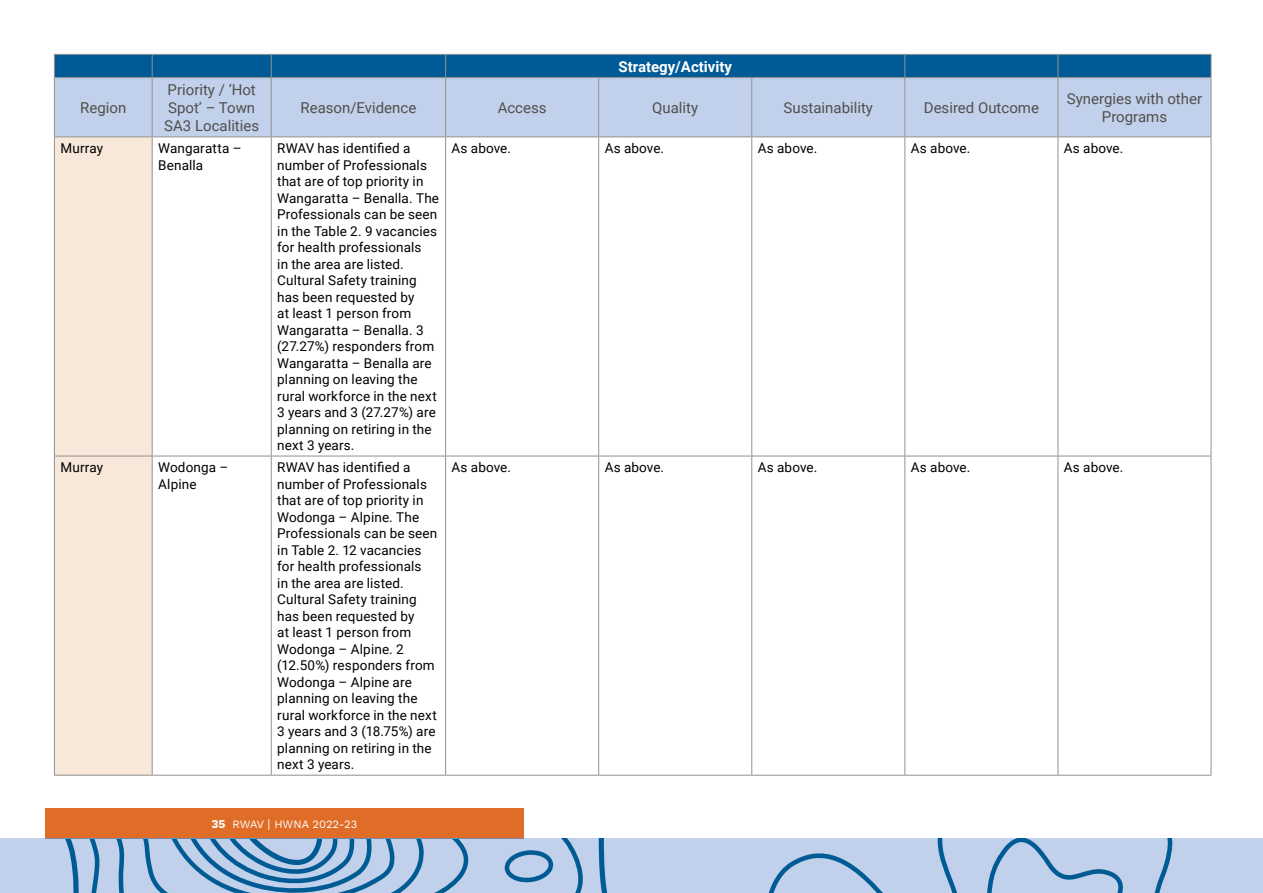
<style>
.page{position:relative;width:1263px;height:893px;background:#fff}
.page>*{position:absolute;margin:0;border:0;box-sizing:border-box;transform-origin:0 0}
.Table_Heading1{font:15px/18px "Roboto";color:#504f4b}
.Table_Heading1-2{font:700 15px "Roboto";color:#fff}
.Sec3_Table_text{font:13.5px/16.5px "Roboto";letter-spacing:.01em;color:#000}
.t1{font:11.25px "Work Sans";color:#fff}
.s1{font-weight:700;font-size:12px}
.s2{font-size:12px}
</style>
<div class="page">
<div style="left:45px;top:808px;width:479px;height:30px;background:#df6d27"></div>
<svg style="left:3px;top:838px;width:720px;height:55px;background:#a0bcdb"></svg>
<svg style="left:723px;top:838px;width:540px;height:55px;background:#b4c8e4"></svg>
<div style="left:55px;top:78px;width:1156px;height:59px;background:#c2d1eb"></div>
<div style="left:55px;top:138px;width:97px;height:637px;background:#f7e8d9"></div>
<div style="left:54px;top:54px;width:1158px;height:24px;background:#005a96"></div>
<hr style="left:54px;top:77px;width:98px;height:1px;background:#92918f">
<hr style="left:54px;top:78px;width:1px;height:59px;background:#92918f">
<hr style="left:152px;top:77px;width:119px;height:1px;background:#92918f">
<hr style="left:152px;top:78px;width:1px;height:59px;background:#92918f">
<hr style="left:271px;top:77px;width:175px;height:1px;background:#92918f">
<hr style="left:271px;top:78px;width:1px;height:59px;background:#92918f">
<hr style="left:446px;top:77px;width:153px;height:1px;background:#92918f">
<hr style="left:445px;top:78px;width:1px;height:59px;background:#92918f">
<hr style="left:599px;top:77px;width:153px;height:1px;background:#92918f">
<hr style="left:598px;top:78px;width:1px;height:59px;background:#92918f">
<hr style="left:752px;top:77px;width:153px;height:1px;background:#92918f">
<hr style="left:751px;top:78px;width:1px;height:59px;background:#92918f">
<hr style="left:905px;top:77px;width:153px;height:1px;background:#92918f">
<hr style="left:904px;top:78px;width:1px;height:59px;background:#92918f">
<hr style="left:1058px;top:77px;width:153px;height:1px;background:#92918f">
<hr style="left:1057px;top:78px;width:1px;height:59px;background:#92918f">
<hr style="left:1211px;top:78px;width:1px;height:59px;background:#92918f">
<hr style="left:54px;top:137px;width:98px;height:1px;background:#92918f">
<hr style="left:54px;top:137px;width:1px;height:319px;background:#92918f">
<hr style="left:152px;top:137px;width:119px;height:1px;background:#92918f">
<hr style="left:152px;top:137px;width:1px;height:319px;background:#92918f">
<hr style="left:271px;top:137px;width:175px;height:1px;background:#92918f">
<hr style="left:271px;top:137px;width:1px;height:319px;background:#92918f">
<hr style="left:446px;top:137px;width:153px;height:1px;background:#92918f">
<hr style="left:445px;top:137px;width:1px;height:319px;background:#92918f">
<hr style="left:599px;top:137px;width:153px;height:1px;background:#92918f">
<hr style="left:598px;top:137px;width:1px;height:319px;background:#92918f">
<hr style="left:752px;top:137px;width:153px;height:1px;background:#92918f">
<hr style="left:751px;top:137px;width:1px;height:319px;background:#92918f">
<hr style="left:905px;top:137px;width:153px;height:1px;background:#92918f">
<hr style="left:904px;top:137px;width:1px;height:319px;background:#92918f">
<hr style="left:1058px;top:137px;width:153px;height:1px;background:#92918f">
<hr style="left:1057px;top:137px;width:1px;height:319px;background:#92918f">
<hr style="left:1211px;top:137px;width:1px;height:319px;background:#92918f">
<hr style="left:54px;top:456px;width:98px;height:1px;background:#92918f">
<hr style="left:54px;top:456px;width:1px;height:319px;background:#92918f">
<hr style="left:152px;top:456px;width:119px;height:1px;background:#92918f">
<hr style="left:152px;top:456px;width:1px;height:319px;background:#92918f">
<hr style="left:271px;top:456px;width:175px;height:1px;background:#92918f">
<hr style="left:271px;top:456px;width:1px;height:319px;background:#92918f">
<hr style="left:446px;top:456px;width:153px;height:1px;background:#92918f">
<hr style="left:445px;top:456px;width:1px;height:319px;background:#92918f">
<hr style="left:599px;top:456px;width:153px;height:1px;background:#92918f">
<hr style="left:598px;top:456px;width:1px;height:319px;background:#92918f">
<hr style="left:752px;top:456px;width:153px;height:1px;background:#92918f">
<hr style="left:751px;top:456px;width:1px;height:319px;background:#92918f">
<hr style="left:905px;top:456px;width:153px;height:1px;background:#92918f">
<hr style="left:904px;top:456px;width:1px;height:319px;background:#92918f">
<hr style="left:1058px;top:456px;width:153px;height:1px;background:#92918f">
<hr style="left:1057px;top:456px;width:1px;height:319px;background:#92918f">
<hr style="left:1211px;top:456px;width:1px;height:319px;background:#92918f">
<hr style="left:54px;top:775px;width:98px;height:1px;background:#92918f">
<hr style="left:152px;top:775px;width:119px;height:1px;background:#92918f">
<hr style="left:271px;top:775px;width:175px;height:1px;background:#92918f">
<hr style="left:446px;top:775px;width:153px;height:1px;background:#92918f">
<hr style="left:599px;top:775px;width:153px;height:1px;background:#92918f">
<hr style="left:752px;top:775px;width:153px;height:1px;background:#92918f">
<hr style="left:905px;top:775px;width:153px;height:1px;background:#92918f">
<hr style="left:1058px;top:775px;width:153px;height:1px;background:#92918f">
<p class="Table_Heading1" style="left:80px;top:98px;width:48px">Region</p>
<p class="Table_Heading1" style="left:168px;top:80px;width:90px">Priority / ‘Hot<br>Spot’ – Town</p>
<p class="Table_Heading1" style="left:164px;top:116px;width:96px">SA3 Localities</p>
<p class="Table_Heading1-2" style="left:618px;top:56px;width:115px">Strategy/Activity</p>
<p class="Table_Heading1" style="left:300px;top:98px;width:117px">Reason/Evidence</p>
<p class="Table_Heading1" style="left:498px;top:98px;width:50px">Access</p>
<p class="Table_Heading1" style="left:652px;top:98px;width:48px">Quality</p>
<p class="Table_Heading1" style="left:784px;top:98px;width:91px">Sustainability</p>
<p class="Table_Heading1" style="left:924px;top:98px;width:117px">Desired Outcome</p>
<p class="Table_Heading1" style="left:1067px;top:89px;width:137px;text-align:center">Synergies with other<br>Programs</p>
<p class="Sec3_Table_text" style="left:60px;top:139px;width:44px">Murray</p>
<p class="Sec3_Table_text" style="left:158px;top:139px;width:85px">Wangaratta –<br>Benalla</p>
<p class="Sec3_Table_text" style="left:277px;top:139px;width:163px">RWAV has identified a number of Professionals that are of top priority in<br>Wangaratta – Benalla. The<br>Professionals can be seen in the Table 2. 9 vacancies for health professionals<br>in the area are listed.<br>Cultural Safety training has been requested by<br>at least 1 person from<br>Wangaratta – Benalla. 3 (27.27%) responders from<br>Wangaratta – Benalla are planning on leaving the rural workforce in the next<br>3 years and 3 (27.27%) are planning on retiring in the next 3 years.</p>
<p class="Sec3_Table_text" style="left:452px;top:139px;width:61px">As above.</p>
<p class="Sec3_Table_text" style="left:605px;top:139px;width:61px">As above.</p>
<p class="Sec3_Table_text" style="left:758px;top:139px;width:61px">As above.</p>
<p class="Sec3_Table_text" style="left:911px;top:139px;width:61px">As above.</p>
<p class="Sec3_Table_text" style="left:1064px;top:139px;width:61px">As above.</p>
<p class="Sec3_Table_text" style="left:60px;top:459px;width:44px">Murray</p>
<p class="Sec3_Table_text" style="left:158px;top:459px;width:72px">Wodonga –<br>Alpine</p>
<p class="Sec3_Table_text" style="left:277px;top:459px;width:162px">RWAV has identified a number of Professionals that are of top priority in<br>Wodonga – Alpine. The<br>Professionals can be seen in Table 2. 12 vacancies for health professionals<br>in the area are listed.<br>Cultural Safety training has been requested by<br>at least 1 person from<br>Wodonga – Alpine. 2 (12.50%) responders from<br>Wodonga – Alpine are planning on leaving the rural workforce in the next<br>3 years and 3 (18.75%) are planning on retiring in the next 3 years.</p>
<p class="Sec3_Table_text" style="left:452px;top:459px;width:61px">As above.</p>
<p class="Sec3_Table_text" style="left:605px;top:459px;width:61px">As above.</p>
<p class="Sec3_Table_text" style="left:758px;top:459px;width:61px">As above.</p>
<p class="Sec3_Table_text" style="left:911px;top:459px;width:61px">As above.</p>
<p class="Sec3_Table_text" style="left:1064px;top:459px;width:61px">As above.</p>
<p class="t1" style="left:211px;top:817px;width:147px"><span class="s1">35</span> RWAV <span class="s2">|</span> HWNA 2022-23</p>
</div>
